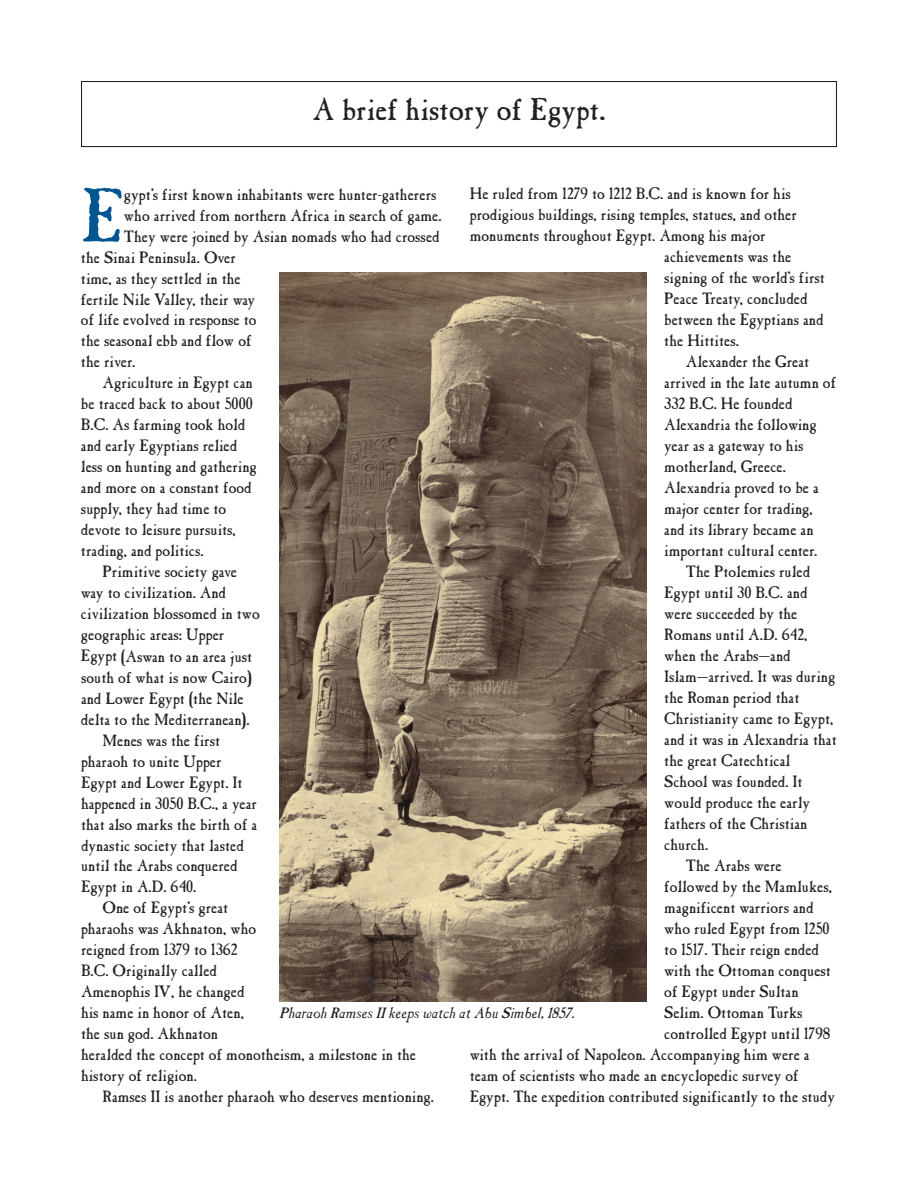
<style>
.page{position:relative;width:918px;height:1188px;background:#fff}
.page>*{position:absolute;margin:0;border:0;box-sizing:border-box;transform-origin:0 0}
.t1{font:76.05px "Caslon Antique";color:#005690}
.t2{font:31.5px "Caslon Antique";color:#231f20}
.t3{font:16.5px "Caslon Antique";color:#231f20}
.t4{font:italic 15px "Caslon Antique";color:#231f20}
</style>
<div class="page">
<img style="left:279px;top:272px;width:367px;height:730px">
<div style="left:81px;top:81px;width:756px;height:66px;border:1px solid #231f20"></div>
<h2 class="t2" style="left:312px;top:99px;width:295px">A brief history of Egypt.</h2>
<p class="t3" style="left:470px;top:188px;width:323px">He ruled from 1279 to 1212 B.C. and is known for his</p>
<p class="t3" style="left:470px;top:209px;width:329px">prodigious buildings, rising temples, statues, and other</p>
<p class="t3" style="left:470px;top:230px;width:297px">monuments throughout Egypt. Among his major</p>
<p class="t3" style="left:664px;top:251px;width:129px">achievements was the</p>
<p class="t3" style="left:664px;top:272px;width:162px">signing of the world’s first</p>
<p class="t3" style="left:664px;top:293px;width:145px">Peace Treaty, concluded</p>
<p class="t3" style="left:664px;top:314px;width:161px">between the Egyptians and</p>
<p class="t3" style="left:664px;top:335px;width:76px">the Hittites.</p>
<p class="t3" style="left:686px;top:356px;width:125px">Alexander the Great</p>
<p class="t3" style="left:664px;top:377px;width:173px">arrived in the late autumn of</p>
<p class="t3" style="left:664px;top:398px;width:130px">332 B.C. He founded</p>
<p class="t3" style="left:664px;top:419px;width:154px">Alexandria the following</p>
<p class="t3" style="left:664px;top:440px;width:141px">year as a gateway to his</p>
<p class="t3" style="left:664px;top:461px;width:123px">motherland, Greece.</p>
<p class="t3" style="left:664px;top:482px;width:156px">Alexandria proved to be a</p>
<p class="t3" style="left:664px;top:503px;width:150px">major center for trading,</p>
<p class="t3" style="left:664px;top:524px;width:151px">and its library became an</p>
<p class="t3" style="left:664px;top:545px;width:155px">important cultural center.</p>
<p class="t3" style="left:686px;top:566px;width:126px">The Ptolemies ruled</p>
<p class="t3" style="left:664px;top:587px;width:145px">Egypt until 30 B.C. and</p>
<p class="t3" style="left:664px;top:608px;width:135px">were succeeded by the</p>
<p class="t3" style="left:664px;top:629px;width:145px">Romans until A.D. 642,</p>
<p class="t3" style="left:664px;top:650px;width:128px">when the Arabs—and</p>
<p class="t3" style="left:664px;top:671px;width:173px">Islam—arrived. It was during</p>
<p class="t3" style="left:664px;top:692px;width:137px">the Roman period that</p>
<p class="t3" style="left:664px;top:713px;width:171px">Christianity came to Egypt,</p>
<p class="t3" style="left:664px;top:734px;width:174px">and it was in Alexandria that</p>
<p class="t3" style="left:664px;top:755px;width:127px">the great Catechtical</p>
<p class="t3" style="left:664px;top:776px;width:140px">School was founded. It</p>
<p class="t3" style="left:664px;top:797px;width:148px">would produce the early</p>
<p class="t3" style="left:664px;top:818px;width:145px">fathers of the Christian</p>
<p class="t3" style="left:664px;top:839px;width:45px">church.</p>
<p class="t3" style="left:686px;top:860px;width:98px">The Arabs were</p>
<p class="t3" style="left:664px;top:881px;width:169px">followed by the Mamlukes,</p>
<p class="t3" style="left:664px;top:902px;width:151px">magnificent warriors and</p>
<p class="t3" style="left:664px;top:923px;width:167px">who ruled Egypt from 1250</p>
<p class="t3" style="left:664px;top:944px;width:156px">to 1517. Their reign ended</p>
<p class="t3" style="left:664px;top:965px;width:168px">with the Ottoman conquest</p>
<p class="t3" style="left:664px;top:986px;width:136px">of Egypt under Sultan</p>
<p class="t3" style="left:664px;top:1007px;width:140px">Selim. Ottoman Turks</p>
<p class="t3" style="left:664px;top:1028px;width:168px">controlled Egypt until 1798</p>
<p class="t3" style="left:470px;top:1049px;width:342px">with the arrival of Napoleon. Accompanying him were a</p>
<p class="t3" style="left:470px;top:1070px;width:331px">team of scientists who made an encyclopedic survey of</p>
<p class="t3" style="left:470px;top:1091px;width:367px">Egypt. The expedition contributed significantly to the study</p>
<h1 class="t1" style="left:81px;top:189px;width:45px">E</h1>
<p class="t3" style="left:124px;top:188px;width:314px">gypt’s first known inhabitants were hunter-gatherers</p>
<p class="t3" style="left:124px;top:209px;width:319px">who arrived from northern Africa in search of game.</p>
<p class="t3" style="left:124px;top:230px;width:317px">They were joined by Asian nomads who had crossed</p>
<p class="t3" style="left:81px;top:251px;width:157px">the Sinai Peninsula. Over</p>
<p class="t3" style="left:81px;top:272px;width:161px">time, as they settled in the</p>
<p class="t3" style="left:81px;top:293px;width:176px">fertile Nile Valley, their way</p>
<p class="t3" style="left:81px;top:314px;width:177px">of life evolved in response to</p>
<p class="t3" style="left:81px;top:335px;width:172px">the seasonal ebb and flow of</p>
<p class="t3" style="left:81px;top:356px;width:56px">the river.</p>
<p class="t3" style="left:103px;top:377px;width:152px">Agriculture in Egypt can</p>
<p class="t3" style="left:81px;top:398px;width:173px">be traced back to about 5000</p>
<p class="t3" style="left:81px;top:419px;width:166px">B.C. As farming took hold</p>
<p class="t3" style="left:81px;top:440px;width:158px">and early Egyptians relied</p>
<p class="t3" style="left:81px;top:461px;width:177px">less on hunting and gathering</p>
<p class="t3" style="left:81px;top:482px;width:172px">and more on a constant food</p>
<p class="t3" style="left:81px;top:503px;width:147px">supply, they had time to</p>
<p class="t3" style="left:81px;top:524px;width:156px">devote to leisure pursuits,</p>
<p class="t3" style="left:81px;top:545px;width:124px">trading, and politics.</p>
<p class="t3" style="left:103px;top:566px;width:136px">Primitive society gave</p>
<p class="t3" style="left:81px;top:587px;width:147px">way to civilization. And</p>
<p class="t3" style="left:81px;top:608px;width:180px">civilization blossomed in two</p>
<p class="t3" style="left:81px;top:629px;width:145px">geographic areas: Upper</p>
<p class="t3" style="left:81px;top:650px;width:173px">Egypt (Aswan to an area just</p>
<p class="t3" style="left:81px;top:671px;width:172px">south of what is now Cairo)</p>
<p class="t3" style="left:81px;top:692px;width:164px">and Lower Egypt (the Nile</p>
<p class="t3" style="left:81px;top:713px;width:170px">delta to the Mediterranean).</p>
<p class="t3" style="left:103px;top:734px;width:119px">Menes was the first</p>
<p class="t3" style="left:81px;top:755px;width:142px">pharaoh to unite Upper</p>
<p class="t3" style="left:81px;top:776px;width:163px">Egypt and Lower Egypt. It</p>
<p class="t3" style="left:81px;top:797px;width:178px">happened in 3050 B.C., a year</p>
<p class="t3" style="left:81px;top:818px;width:178px">that also marks the birth of a</p>
<p class="t3" style="left:81px;top:839px;width:164px">dynastic society that lasted</p>
<p class="t3" style="left:81px;top:860px;width:158px">until the Arabs conquered</p>
<p class="t3" style="left:81px;top:881px;width:117px">Egypt in A.D. 640.</p>
<p class="t3" style="left:103px;top:902px;width:127px">One of Egypt’s great</p>
<p class="t3" style="left:81px;top:923px;width:177px">pharaohs was Akhnaton, who</p>
<p class="t3" style="left:81px;top:944px;width:158px">reigned from 1379 to 1362</p>
<p class="t3" style="left:81px;top:965px;width:138px">B.C. Originally called</p>
<p class="t3" style="left:81px;top:986px;width:165px">Amenophis IV, he changed</p>
<p class="t3" style="left:81px;top:1007px;width:164px">his name in honor of Aten,</p>
<p class="t3" style="left:81px;top:1028px;width:139px">the sun god. Akhnaton</p>
<p class="t3" style="left:81px;top:1049px;width:337px">heralded the concept of monotheism, a milestone in the</p>
<p class="t3" style="left:81px;top:1070px;width:118px">history of religion.</p>
<p class="t3" style="left:103px;top:1091px;width:333px">Ramses II is another pharaoh who deserves mentioning.</p>
<p class="t4" style="left:279px;top:1006px;width:297px">Pharaoh Ramses II keeps watch at Abu Simbel, 1857.</p>
</div>
